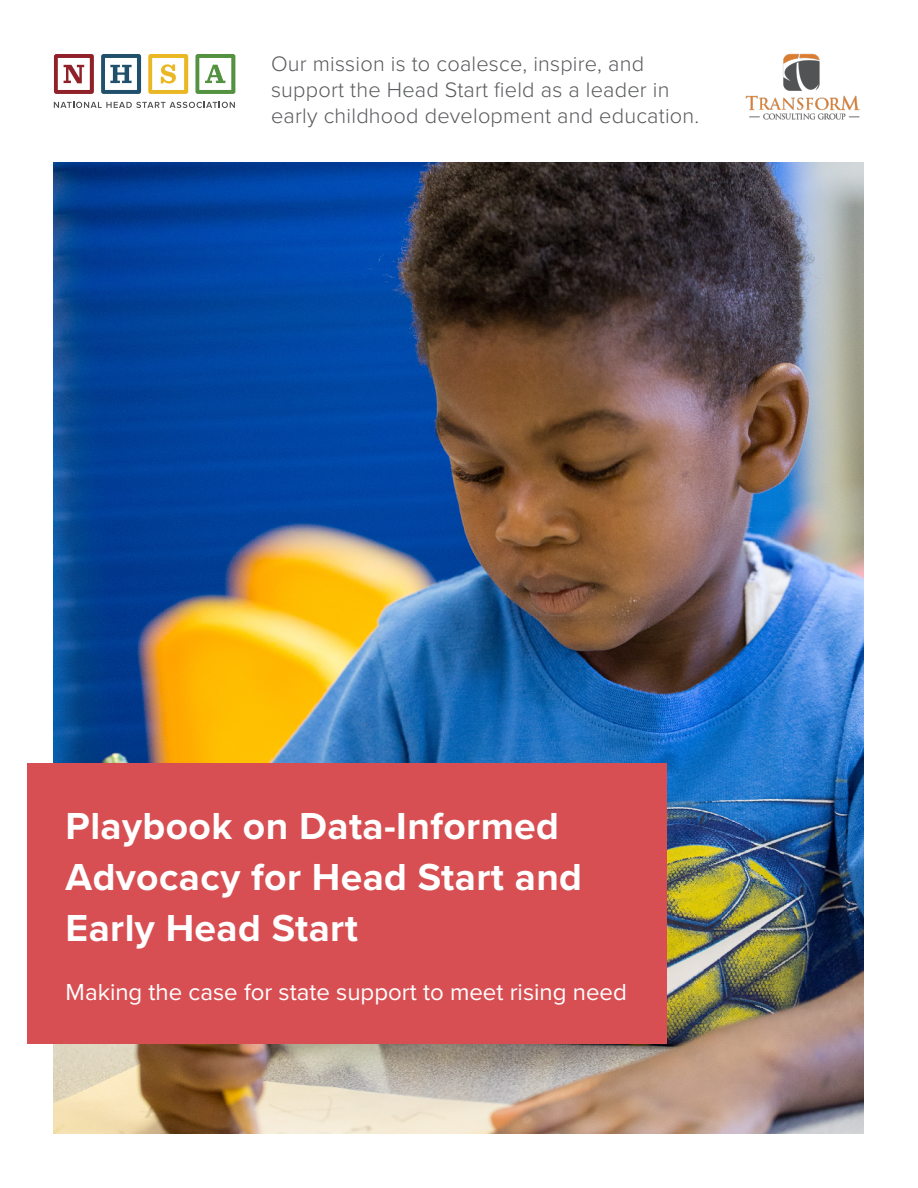
<style>
.page{position:relative;width:918px;height:1188px;background:#fff}
.page>*{position:absolute;margin:0;border:0;box-sizing:border-box;transform-origin:0 0}
.t1{font:700 39px/51px "Proxima Nova";letter-spacing:.01em;color:#fff}
.t2{font:24px "Proxima Nova";color:#fff}
.t3{font:300 21.75px/26.1px "Proxima Nova";letter-spacing:.01em;color:#595a5d}
</style>
<div class="page">
<img style="left:54px;top:162px;width:810px;height:972px">
<div style="left:27px;top:764px;width:639px;height:280px;background:#d84f53"></div>
<svg style="left:54px;top:102px;width:181px;height:6px"></svg>
<svg style="left:54px;top:54px;width:40px;height:40px"></svg>
<svg style="left:101px;top:54px;width:40px;height:40px"></svg>
<svg style="left:148px;top:54px;width:40px;height:40px"></svg>
<svg style="left:195px;top:54px;width:40px;height:40px"></svg>
<img style="left:745px;top:53px;width:115px;height:67px">
<p class="t3" style="left:271px;top:51px;width:430px">Our mission is to coalesce, inspire, and support the Head Start field as a leader in early childhood development and education.</p>
<h1 class="t1" style="left:66px;top:800px;width:518px">Playbook on Data-Informed<br>Advocacy for Head Start and<br>Early Head Start</h1>
<p class="t2" style="left:66px;top:977px;width:563px">Making the case for state support to meet rising need</p>
</div>
